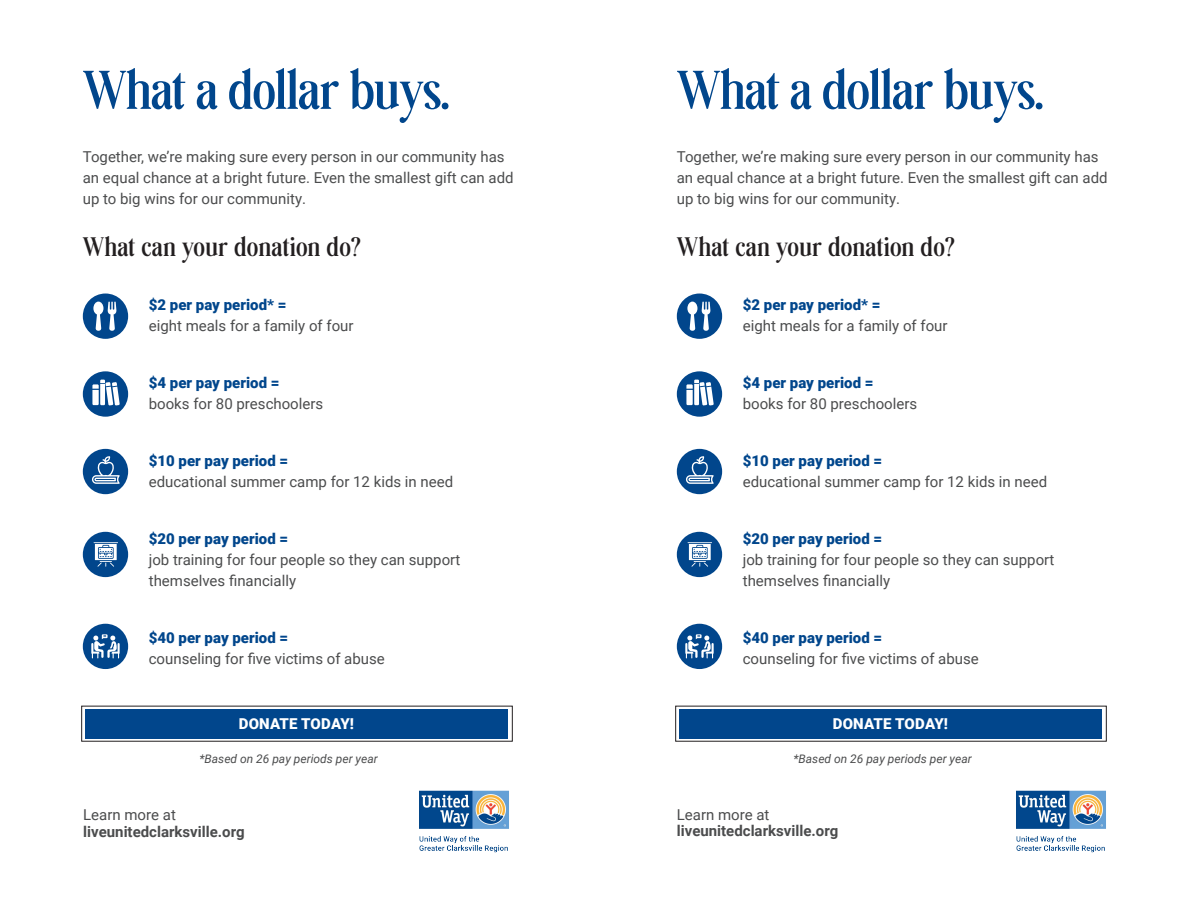
<style>
.page{position:relative;width:1188px;height:918px;background:#fff}
.page>*{position:absolute;margin:0;border:0;box-sizing:border-box;transform-origin:0 0}
.t1{font:54.3px "Native Stories";color:#01468c}
.t2{font:26.7px "Native Stories";letter-spacing:.025em;color:#231f20}
.t3{font:15px/21px "Roboto";color:#4b4c4d}
.t4{font:900 15px "Roboto";color:#01468c}
.t5{font:700 15px/16.8px "Roboto";color:#4b4c4d}
.t6{font:900 15px "Roboto";letter-spacing:.01em;color:#fff}
.t7{font:italic 12px "Roboto";color:#4b4c4d}
.s1{font-weight:400}
</style>
<div class="page">
<div style="left:83px;top:294px;width:45px;height:45px;background:#01468c;border-radius:50%"></div>
<div style="left:83px;top:371px;width:45px;height:46px;background:#01468c;border-radius:50%"></div>
<div style="left:83px;top:449px;width:45px;height:45px;background:#01468c;border-radius:50%"></div>
<div style="left:83px;top:532px;width:45px;height:45px;background:#01468c;border-radius:50%"></div>
<div style="left:83px;top:624px;width:45px;height:45px;background:#01468c;border-radius:50%"></div>
<div style="left:85px;top:709px;width:423px;height:29px;background:#01468c"></div>
<svg style="left:93px;top:302px;width:24px;height:29px"></svg>
<svg style="left:92px;top:380px;width:28px;height:26px"></svg>
<svg style="left:92px;top:456px;width:28px;height:28px"></svg>
<svg style="left:94px;top:542px;width:24px;height:25px"></svg>
<svg style="left:91px;top:634px;width:29px;height:24px"></svg>
<div style="left:677px;top:294px;width:45px;height:45px;background:#01468c;border-radius:50%"></div>
<div style="left:677px;top:371px;width:45px;height:46px;background:#01468c;border-radius:50%"></div>
<div style="left:677px;top:449px;width:45px;height:45px;background:#01468c;border-radius:50%"></div>
<div style="left:677px;top:532px;width:45px;height:45px;background:#01468c;border-radius:50%"></div>
<div style="left:677px;top:624px;width:45px;height:45px;background:#01468c;border-radius:50%"></div>
<div style="left:679px;top:709px;width:423px;height:29px;background:#01468c"></div>
<svg style="left:687px;top:302px;width:24px;height:29px"></svg>
<svg style="left:686px;top:380px;width:28px;height:26px"></svg>
<svg style="left:686px;top:456px;width:28px;height:28px"></svg>
<svg style="left:688px;top:542px;width:24px;height:25px"></svg>
<svg style="left:685px;top:634px;width:29px;height:24px"></svg>
<img style="left:1016px;top:790px;width:90px;height:63px">
<img style="left:419px;top:790px;width:90px;height:63px">
<p class="t1" style="left:83px;top:59px;width:368px">What a dollar buys.</p>
<p class="t1" style="left:677px;top:59px;width:368px">What a dollar buys.</p>
<p class="t3" style="left:83px;top:146px;width:432px">Together, we’re making sure every person in our community has an equal chance at a bright future. Even the smallest gift can add up to big wins for our community.</p>
<p class="t2" style="left:83px;top:232px;width:279px">What can your donation do?</p>
<p class="t4" style="left:149px;top:294px;width:139px">$2 per pay period* =</p>
<p class="t3" style="left:149px;top:315px;width:206px">eight meals for a family of four</p>
<p class="t3" style="left:677px;top:146px;width:432px">Together, we’re making sure every person in our community has an equal chance at a bright future. Even the smallest gift can add up to big wins for our community.</p>
<p class="t2" style="left:677px;top:232px;width:279px">What can your donation do?</p>
<p class="t4" style="left:743px;top:294px;width:139px">$2 per pay period* =</p>
<p class="t3" style="left:743px;top:315px;width:206px">eight meals for a family of four</p>
<p class="t4" style="left:149px;top:372px;width:132px">$4 per pay period =</p>
<p class="t3" style="left:149px;top:393px;width:176px">books for 80 preschoolers</p>
<p class="t4" style="left:743px;top:372px;width:132px">$4 per pay period =</p>
<p class="t3" style="left:743px;top:393px;width:176px">books for 80 preschoolers</p>
<p class="t4" style="left:149px;top:450px;width:141px">$10 per pay period =</p>
<p class="t3" style="left:149px;top:471px;width:306px">educational summer camp for 12 kids in need</p>
<p class="t4" style="left:743px;top:450px;width:141px">$10 per pay period =</p>
<p class="t3" style="left:743px;top:471px;width:306px">educational summer camp for 12 kids in need</p>
<p class="t4" style="left:149px;top:528px;width:141px">$20 per pay period =</p>
<p class="t3" style="left:149px;top:549px;width:313px">job training for four people so they can support</p>
<p class="t3" style="left:149px;top:570px;width:149px">themselves financially</p>
<p class="t4" style="left:743px;top:528px;width:141px">$20 per pay period =</p>
<p class="t3" style="left:743px;top:549px;width:313px">job training for four people so they can support</p>
<p class="t3" style="left:743px;top:570px;width:149px">themselves financially</p>
<p class="t4" style="left:149px;top:627px;width:141px">$40 per pay period =</p>
<p class="t3" style="left:149px;top:648px;width:238px">counseling for five victims of abuse</p>
<p class="t4" style="left:743px;top:627px;width:141px">$40 per pay period =</p>
<p class="t3" style="left:743px;top:648px;width:238px">counseling for five victims of abuse</p>
<p class="t6" style="left:239px;top:713px;width:117px">DONATE TODAY!</p>
<p class="t6" style="left:833px;top:713px;width:117px">DONATE TODAY!</p>
<p class="t7" style="left:200px;top:750px;width:180px">*Based on 26 pay periods per year</p>
<p class="t7" style="left:794px;top:750px;width:180px">*Based on 26 pay periods per year</p>
<p class="t5" style="left:83px;top:806px;width:163px"><span class="s1">Learn more at </span>liveunitedclarksville.org</p>
<p class="t5" style="left:677px;top:805px;width:163px"><span class="s1">Learn more at </span>liveunitedclarksville.org</p>
</div>
